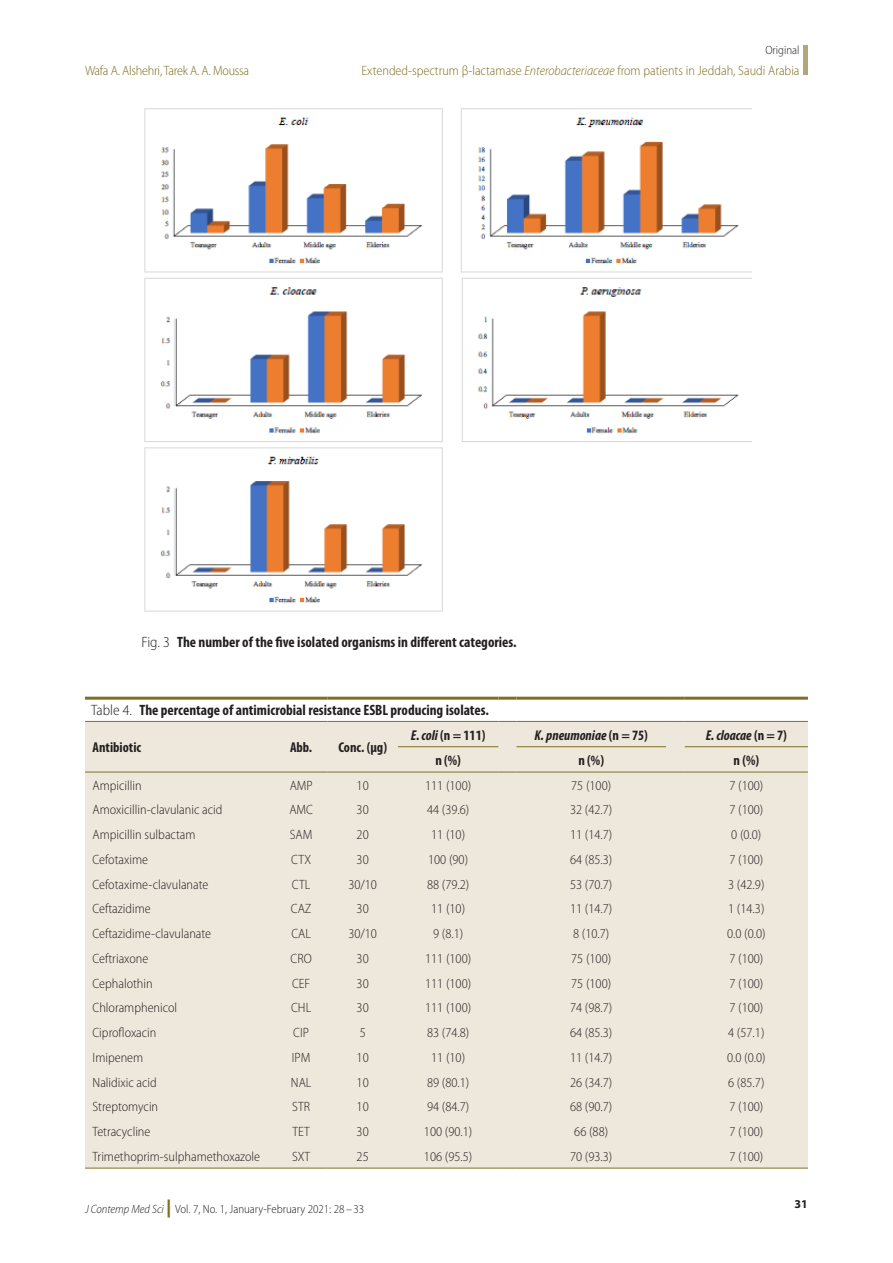
<style>
.page{position:relative;width:893px;height:1263px;background:#fff}
.page>*{position:absolute;margin:0;border:0;box-sizing:border-box;transform-origin:0 0}
.TT{font:700 condensed 15px "Myriad Pro";color:#231f20}
.Fig-Cap{font:700 condensed 15px "Myriad Pro";color:#231f20}
.TCH{font:700 condensed 14.25px "Myriad Pro";color:#231f20}
.TCH-2{font:italic 700 condensed 14.25px "Myriad Pro";color:#231f20}
.TB{font:300 semi-condensed 13.5px "Myriad Pro";color:#231f20}
.t1{font:300 semi-condensed 13.5px "Myriad Pro";color:#7e6f22}
.t2{font:300 semi-condensed 13.5px "Myriad Pro";letter-spacing:-.02em;color:#7e6f22}
.t3{font:300 semi-condensed 12px "Myriad Pro";color:#231f20}
.t4{font:700 12px "Myriad Pro";color:#231f20}
.s1{font-style:italic}
.s2{font-weight:300;font-stretch:semi-condensed}
.s3{font-style:normal}
.s4{font-weight:900;font-stretch:normal;font-size:18px;color:#7e6f22}
</style>
<div class="page">
<div style="left:803px;top:45px;width:5px;height:30px;background:#b4a678"></div>
<img style="left:144px;top:108px;width:607px;height:504px">
<div style="left:85px;top:722px;width:723px;height:446px;background:#eee8dc"></div>
<hr style="left:398px;top:746px;width:100px;height:1px;background:#7e6f22">
<hr style="left:516px;top:746px;width:150px;height:1px;background:#7e6f22">
<hr style="left:685px;top:746px;width:123px;height:1px;background:#7e6f22">
<hr style="left:85px;top:772px;width:190px;height:1px;background:#7e6f22">
<hr style="left:275px;top:772px;width:52px;height:1px;background:#7e6f22">
<hr style="left:327px;top:772px;width:71px;height:1px;background:#7e6f22">
<hr style="left:398px;top:772px;width:100px;height:1px;background:#7e6f22">
<svg style="left:498px;top:772px;width:18px;height:1px"></svg>
<hr style="left:516px;top:772px;width:150px;height:1px;background:#7e6f22">
<svg style="left:666px;top:772px;width:19px;height:1px"></svg>
<hr style="left:685px;top:772px;width:123px;height:1px;background:#7e6f22">
<hr style="left:85px;top:697px;width:190px;height:3px;background:#7e6f22">
<hr style="left:275px;top:697px;width:52px;height:3px;background:#7e6f22">
<hr style="left:327px;top:697px;width:71px;height:3px;background:#7e6f22">
<hr style="left:398px;top:697px;width:100px;height:3px;background:#7e6f22">
<hr style="left:498px;top:697px;width:18px;height:3px;background:#7e6f22">
<hr style="left:516px;top:697px;width:150px;height:3px;background:#7e6f22">
<hr style="left:666px;top:697px;width:19px;height:3px;background:#7e6f22">
<hr style="left:685px;top:697px;width:123px;height:3px;background:#7e6f22">
<hr style="left:85px;top:721px;width:190px;height:1px;background:#7e6f22">
<hr style="left:275px;top:721px;width:52px;height:1px;background:#7e6f22">
<hr style="left:327px;top:721px;width:71px;height:1px;background:#7e6f22">
<hr style="left:398px;top:721px;width:100px;height:1px;background:#7e6f22">
<svg style="left:498px;top:721px;width:18px;height:1px"></svg>
<hr style="left:516px;top:721px;width:150px;height:1px;background:#7e6f22">
<svg style="left:666px;top:721px;width:19px;height:1px"></svg>
<hr style="left:685px;top:721px;width:123px;height:1px;background:#7e6f22">
<hr style="left:85px;top:1168px;width:190px;height:1px;background:#7e6f22">
<hr style="left:275px;top:1168px;width:52px;height:1px;background:#7e6f22">
<hr style="left:327px;top:1168px;width:71px;height:1px;background:#7e6f22">
<hr style="left:398px;top:1168px;width:100px;height:1px;background:#7e6f22">
<svg style="left:498px;top:1168px;width:18px;height:1px"></svg>
<hr style="left:516px;top:1168px;width:150px;height:1px;background:#7e6f22">
<svg style="left:666px;top:1168px;width:19px;height:1px"></svg>
<hr style="left:685px;top:1168px;width:123px;height:1px;background:#7e6f22">
<p class="t3" style="left:765px;top:43px;width:36px">Original</p>
<p class="t2" style="left:85px;top:62px;width:166px">Wafa A. Alshehri, Tarek A. A. Moussa</p>
<p class="t1" style="left:362px;top:62px;width:439px">Extended-spectrum β-lactamase <span class="s1">Enterobacteriaceae</span> from patients in Jeddah, Saudi Arabia</p>
<p class="Fig-Cap" style="left:141px;top:633px;width:377px"><span class="s2">Fig. 3</span> The number of the five isolated organisms in different categories.</p>
<p class="TT" style="left:91px;top:701px;width:399px"><span class="s2">Table 4.</span> The percentage of antimicrobial resistance ESBL producing isolates.</p>
<p class="TCH" style="left:93px;top:739px;width:50px">Antibiotic</p>
<p class="TCH" style="left:290px;top:739px;width:24px">Abb.</p>
<p class="TCH" style="left:338px;top:739px;width:50px">Conc. (µg)</p>
<p class="TCH" style="left:411px;top:726px;width:76px"><span class="s1">E. coli</span> (n = 111)</p>
<p class="TCH-2" style="left:535px;top:726px;width:115px">K. pneumoniae <span class="s3">(n = 75)</span></p>
<p class="TCH-2" style="left:706px;top:726px;width:83px">E. cloacae <span class="s3">(n = 7)</span></p>
<p class="TCH" style="left:435px;top:751px;width:27px">n (%)</p>
<p class="TCH" style="left:578px;top:751px;width:27px">n (%)</p>
<p class="TCH" style="left:734px;top:751px;width:27px">n (%)</p>
<p class="TB" style="left:93px;top:777px;width:51px">Ampicillin</p>
<p class="TB" style="left:290px;top:777px;width:25px">AMP</p>
<p class="TB" style="left:357px;top:777px;width:14px">10</p>
<p class="TB" style="left:425px;top:777px;width:48px">111 (100)</p>
<p class="TB" style="left:571px;top:777px;width:42px">75 (100)</p>
<p class="TB" style="left:729px;top:777px;width:35px">7 (100)</p>
<p class="TB" style="left:93px;top:802px;width:131px">Amoxicillin-clavulanic acid</p>
<p class="TB" style="left:289px;top:802px;width:25px">AMC</p>
<p class="TB" style="left:357px;top:802px;width:14px">30</p>
<p class="TB" style="left:427px;top:802px;width:44px">44 (39.6)</p>
<p class="TB" style="left:570px;top:802px;width:44px">32 (42.7)</p>
<p class="TB" style="left:729px;top:802px;width:35px">7 (100)</p>
<p class="TB" style="left:93px;top:827px;width:105px">Ampicillin sulbactam</p>
<p class="TB" style="left:290px;top:827px;width:24px">SAM</p>
<p class="TB" style="left:357px;top:827px;width:14px">20</p>
<p class="TB" style="left:431px;top:827px;width:35px">11 (10)</p>
<p class="TB" style="left:570px;top:827px;width:44px">11 (14.7)</p>
<p class="TB" style="left:731px;top:827px;width:32px">0 (0.0)</p>
<p class="TB" style="left:93px;top:851px;width:57px">Cefotaxime</p>
<p class="TB" style="left:291px;top:851px;width:21px">CTX</p>
<p class="TB" style="left:357px;top:851px;width:14px">30</p>
<p class="TB" style="left:428px;top:851px;width:42px">100 (90)</p>
<p class="TB" style="left:570px;top:851px;width:44px">64 (85.3)</p>
<p class="TB" style="left:729px;top:851px;width:35px">7 (100)</p>
<p class="TB" style="left:93px;top:876px;width:117px">Cefotaxime-clavulanate</p>
<p class="TB" style="left:292px;top:876px;width:20px">CTL</p>
<p class="TB" style="left:348px;top:876px;width:30px">30/10</p>
<p class="TB" style="left:427px;top:876px;width:44px">88 (79.2)</p>
<p class="TB" style="left:570px;top:876px;width:44px">53 (70.7)</p>
<p class="TB" style="left:728px;top:876px;width:38px">3 (42.9)</p>
<p class="TB" style="left:93px;top:901px;width:60px">Ceftazidime</p>
<p class="TB" style="left:291px;top:901px;width:22px">CAZ</p>
<p class="TB" style="left:357px;top:901px;width:14px">30</p>
<p class="TB" style="left:431px;top:901px;width:35px">11 (10)</p>
<p class="TB" style="left:570px;top:901px;width:44px">11 (14.7)</p>
<p class="TB" style="left:728px;top:901px;width:38px">1 (14.3)</p>
<p class="TB" style="left:93px;top:926px;width:120px">Ceftazidime-clavulanate</p>
<p class="TB" style="left:291px;top:926px;width:21px">CAL</p>
<p class="TB" style="left:348px;top:926px;width:30px">30/10</p>
<p class="TB" style="left:433px;top:926px;width:32px">9 (8.1)</p>
<p class="TB" style="left:573px;top:926px;width:38px">8 (10.7)</p>
<p class="TB" style="left:727px;top:926px;width:40px">0.0 (0.0)</p>
<p class="TB" style="left:93px;top:950px;width:57px">Ceftriaxone</p>
<p class="TB" style="left:291px;top:950px;width:23px">CRO</p>
<p class="TB" style="left:357px;top:950px;width:14px">30</p>
<p class="TB" style="left:425px;top:950px;width:48px">111 (100)</p>
<p class="TB" style="left:571px;top:950px;width:42px">75 (100)</p>
<p class="TB" style="left:729px;top:950px;width:35px">7 (100)</p>
<p class="TB" style="left:93px;top:975px;width:62px">Cephalothin</p>
<p class="TB" style="left:292px;top:975px;width:20px">CEF</p>
<p class="TB" style="left:357px;top:975px;width:14px">30</p>
<p class="TB" style="left:425px;top:975px;width:48px">111 (100)</p>
<p class="TB" style="left:571px;top:975px;width:42px">75 (100)</p>
<p class="TB" style="left:729px;top:975px;width:35px">7 (100)</p>
<p class="TB" style="left:93px;top:1000px;width:86px">Chloramphenicol</p>
<p class="TB" style="left:291px;top:1000px;width:22px">CHL</p>
<p class="TB" style="left:357px;top:1000px;width:14px">30</p>
<p class="TB" style="left:425px;top:1000px;width:48px">111 (100)</p>
<p class="TB" style="left:570px;top:1000px;width:44px">74 (98.7)</p>
<p class="TB" style="left:729px;top:1000px;width:35px">7 (100)</p>
<p class="TB" style="left:93px;top:1025px;width:65px">Ciprofloxacin</p>
<p class="TB" style="left:293px;top:1025px;width:17px">CIP</p>
<p class="TB" style="left:360px;top:1025px;width:8px">5</p>
<p class="TB" style="left:427px;top:1025px;width:44px">83 (74.8)</p>
<p class="TB" style="left:570px;top:1025px;width:44px">64 (85.3)</p>
<p class="TB" style="left:728px;top:1025px;width:38px">4 (57.1)</p>
<p class="TB" style="left:93px;top:1049px;width:52px">Imipenem</p>
<p class="TB" style="left:292px;top:1049px;width:20px">IPM</p>
<p class="TB" style="left:357px;top:1049px;width:14px">10</p>
<p class="TB" style="left:431px;top:1049px;width:35px">11 (10)</p>
<p class="TB" style="left:570px;top:1049px;width:44px">11 (14.7)</p>
<p class="TB" style="left:727px;top:1049px;width:40px">0.0 (0.0)</p>
<p class="TB" style="left:93px;top:1074px;width:66px">Nalidixic acid</p>
<p class="TB" style="left:291px;top:1074px;width:22px">NAL</p>
<p class="TB" style="left:357px;top:1074px;width:14px">10</p>
<p class="TB" style="left:427px;top:1074px;width:44px">89 (80.1)</p>
<p class="TB" style="left:570px;top:1074px;width:44px">26 (34.7)</p>
<p class="TB" style="left:728px;top:1074px;width:38px">6 (85.7)</p>
<p class="TB" style="left:93px;top:1099px;width:67px">Streptomycin</p>
<p class="TB" style="left:292px;top:1099px;width:19px">STR</p>
<p class="TB" style="left:357px;top:1099px;width:14px">10</p>
<p class="TB" style="left:427px;top:1099px;width:44px">94 (84.7)</p>
<p class="TB" style="left:570px;top:1099px;width:44px">68 (90.7)</p>
<p class="TB" style="left:729px;top:1099px;width:35px">7 (100)</p>
<p class="TB" style="left:93px;top:1124px;width:59px">Tetracycline</p>
<p class="TB" style="left:292px;top:1124px;width:19px">TET</p>
<p class="TB" style="left:357px;top:1124px;width:14px">30</p>
<p class="TB" style="left:424px;top:1124px;width:50px">100 (90.1)</p>
<p class="TB" style="left:574px;top:1124px;width:35px">66 (88)</p>
<p class="TB" style="left:729px;top:1124px;width:35px">7 (100)</p>
<p class="TB" style="left:93px;top:1148px;width:169px">Trimethoprim-sulphamethoxazole</p>
<p class="TB" style="left:292px;top:1148px;width:20px">SXT</p>
<p class="TB" style="left:357px;top:1148px;width:14px">25</p>
<p class="TB" style="left:424px;top:1148px;width:50px">106 (95.5)</p>
<p class="TB" style="left:570px;top:1148px;width:44px">70 (93.3)</p>
<p class="TB" style="left:729px;top:1148px;width:35px">7 (100)</p>
<p class="t3" style="left:85px;top:1202px;width:281px"><span class="s1">J Contemp Med Sci</span> <span class="s4">|</span> Vol. 7, No. 1, January-February 2021: 28 –33</p>
<p class="t4" style="left:795px;top:1196px;width:15px">31</p>
</div>
